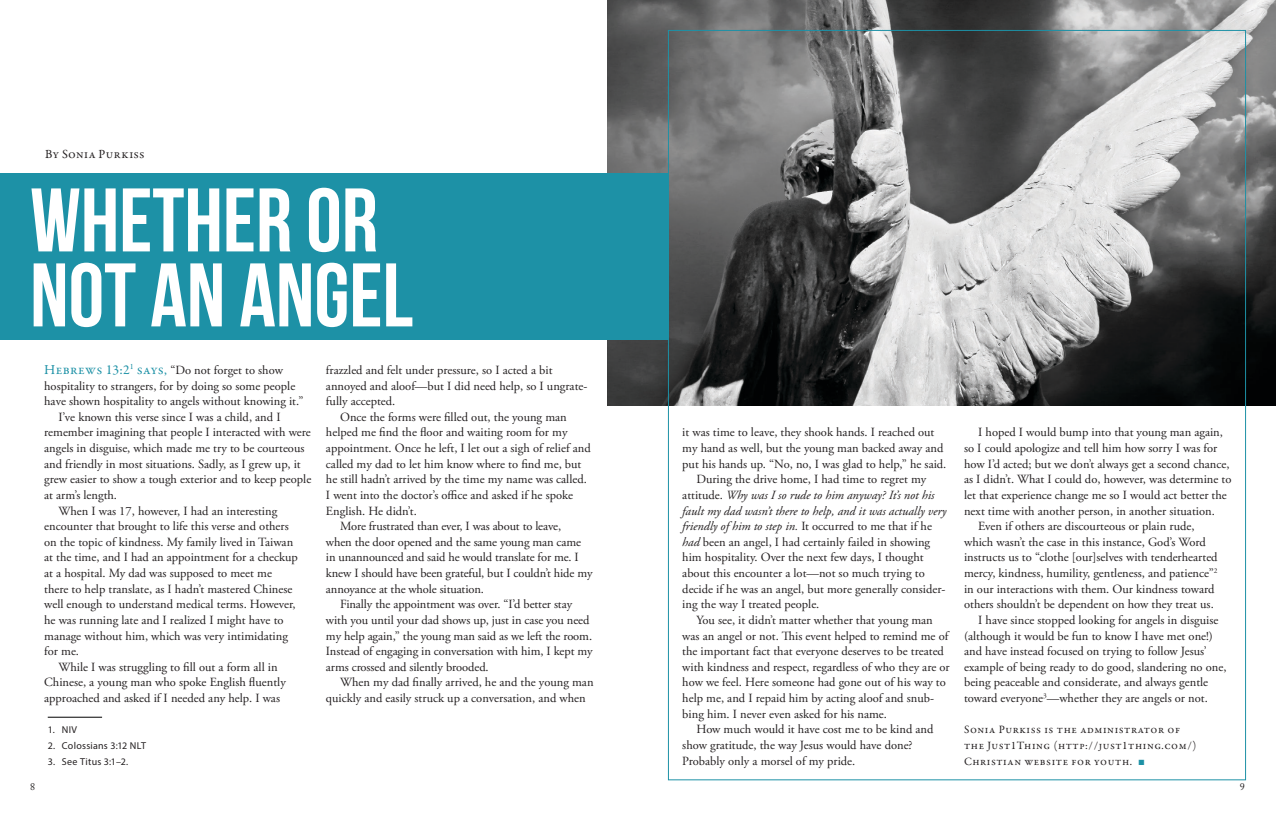
<style>
.page{position:relative;width:1276px;height:815px;background:#fff}
.page>*{position:absolute;margin:0;border:0;box-sizing:border-box;transform-origin:0 0}
.t1{font:90px/75px "Bebas Neue";color:#fff}
.t2{font:12.5px "Adobe Garamond Pro";color:#231f20}
.t3{font:italic 12.5px "Adobe Garamond Pro";color:#231f20}
.t4{font:12.5px "Garamond Premr Pro";letter-spacing:.04em;color:#231f20}
.t5{font:11.25px/15.6px "Garamond Premr Pro";letter-spacing:.05em;color:#231f20}
.t6{font:10px "Myriad Pro";letter-spacing:.025em;color:#231f20}
.t7{font:10px "Adobe Caslon Pro";color:#231f20}
.s1{font-family:"Garamond Premr Pro";font-size:13.75px;color:#1d91a6}
.s2{font-style:normal}
.s3{font-style:italic}
.s4{font-family:"Arial";color:#1d91a6}
</style>
<div class="page">
<img style="left:608px;top:0;width:668px;height:405px">
<div style="left:0;top:173px;width:668px;height:167px;background:#1d91a6"></div>
<hr style="left:48px;top:717px;width:54px;height:1px;background:#000001">
<p class="t4" style="left:45px;top:146px;width:101px">By Sonia Purkiss</p>
<h1 class="t1" style="left:30px;top:182px;width:384px">WHETHER OR<br>NOT AN ANGEL</h1>
<p class="t2" style="left:44px;top:362px;width:240px"><span class="s1">Hebrews 13:2</span><sup>1</sup> <span class="s1">says,</span> “Do not forget to show</p>
<p class="t2" style="left:44px;top:378px;width:253px">hospitality to strangers, for by doing so some people</p>
<p class="t2" style="left:44px;top:394px;width:261px">have shown hospitality to angels without knowing it.”</p>
<p class="t2" style="left:58px;top:409px;width:224px">I’ve known this verse since I was a child, and I</p>
<p class="t2" style="left:44px;top:425px;width:268px">remember imagining that people I interacted with were</p>
<p class="t2" style="left:44px;top:441px;width:262px">angels in disguise, which made me try to be courteous</p>
<p class="t2" style="left:44px;top:456px;width:258px">and friendly in most situations. Sadly, as I grew up, it</p>
<p class="t2" style="left:44px;top:472px;width:269px">grew easier to show a tough exterior and to keep people</p>
<p class="t2" style="left:44px;top:487px;width:74px">at arm’s length.</p>
<p class="t2" style="left:58px;top:503px;width:220px">When I was 17, however, I had an interesting</p>
<p class="t2" style="left:44px;top:519px;width:246px">encounter that brought to life this verse and others</p>
<p class="t2" style="left:44px;top:534px;width:250px">on the topic of kindness. My family lived in Taiwan</p>
<p class="t2" style="left:44px;top:550px;width:255px">at the time, and I had an appointment for a checkup</p>
<p class="t2" style="left:44px;top:566px;width:229px">at a hospital. My dad was supposed to meet me</p>
<p class="t2" style="left:44px;top:581px;width:250px">there to help translate, as I hadn’t mastered Chinese</p>
<p class="t2" style="left:44px;top:597px;width:253px">well enough to understand medical terms. However,</p>
<p class="t2" style="left:44px;top:612px;width:241px">he was running late and I realized I might have to</p>
<p class="t2" style="left:44px;top:628px;width:245px">manage without him, which was very intimidating</p>
<p class="t2" style="left:44px;top:644px;width:36px">for me.</p>
<p class="t2" style="left:58px;top:659px;width:221px">While I was struggling to fill out a form all in</p>
<p class="t2" style="left:44px;top:675px;width:243px">Chinese, a young man who spoke English fluently</p>
<p class="t2" style="left:44px;top:691px;width:237px">approached and asked if I needed any help. I was</p>
<p class="t6" style="left:48px;top:724px;width:31px">1. NIV</p>
<p class="t6" style="left:48px;top:739px;width:100px">2. Colossians 3:12 NLT</p>
<p class="t6" style="left:48px;top:755px;width:82px">3. See Titus 3:1–2.</p>
<p class="t2" style="left:326px;top:362px;width:228px">frazzled and felt under pressure, so I acted a bit</p>
<p class="t2" style="left:326px;top:378px;width:263px">annoyed and aloof—but I did need help, so I ungrate-</p>
<p class="t2" style="left:326px;top:394px;width:71px">fully accepted.</p>
<p class="t2" style="left:340px;top:409px;width:228px">Once the forms were filled out, the young man</p>
<p class="t2" style="left:326px;top:425px;width:243px">helped me find the floor and waiting room for my</p>
<p class="t2" style="left:326px;top:441px;width:266px">appointment. Once he left, I let out a sigh of relief and</p>
<p class="t2" style="left:326px;top:456px;width:257px">called my dad to let him know where to find me, but</p>
<p class="t2" style="left:326px;top:472px;width:262px">he still hadn’t arrived by the time my name was called.</p>
<p class="t2" style="left:326px;top:487px;width:249px">I went into the doctor’s office and asked if he spoke</p>
<p class="t2" style="left:326px;top:503px;width:92px">English. He didn’t.</p>
<p class="t2" style="left:340px;top:519px;width:222px">More frustrated than ever, I was about to leave,</p>
<p class="t2" style="left:326px;top:534px;width:256px">when the door opened and the same young man came</p>
<p class="t2" style="left:326px;top:550px;width:254px">in unannounced and said he would translate for me. I</p>
<p class="t2" style="left:326px;top:566px;width:268px">knew I should have been grateful, but I couldn’t hide my</p>
<p class="t2" style="left:326px;top:581px;width:159px">annoyance at the whole situation.</p>
<p class="t2" style="left:340px;top:597px;width:233px">Finally the appointment was over. “I’d better stay</p>
<p class="t2" style="left:326px;top:612px;width:265px">with you until your dad shows up, just in case you need</p>
<p class="t2" style="left:326px;top:628px;width:268px">my help again,” the young man said as we left the room.</p>
<p class="t2" style="left:326px;top:644px;width:268px">Instead of engaging in conversation with him, I kept my</p>
<p class="t2" style="left:326px;top:659px;width:164px">arms crossed and silently brooded.</p>
<p class="t2" style="left:340px;top:675px;width:255px">When my dad finally arrived, he and the young man</p>
<p class="t2" style="left:326px;top:691px;width:261px">quickly and easily struck up a conversation, and when</p>
<p class="t2" style="left:682px;top:425px;width:254px">it was time to leave, they shook hands. I reached out</p>
<p class="t2" style="left:682px;top:441px;width:263px">my hand as well, but the young man backed away and</p>
<p class="t2" style="left:682px;top:456px;width:266px">put his hands up. “No, no, I was glad to help,” he said.</p>
<p class="t2" style="left:696px;top:472px;width:231px">During the drive home, I had time to regret my</p>
<p class="t3" style="left:682px;top:487px;width:254px"><span class="s2">attitude.</span> Why was I so rude to him anyway? It’s not his</p>
<p class="t3" style="left:682px;top:503px;width:266px">fault my dad wasn’t there to help, and it was actually very</p>
<p class="t3" style="left:682px;top:519px;width:251px">friendly of him to step in. <span class="s2">It occurred to me that if he</span></p>
<p class="t2" style="left:682px;top:534px;width:249px"><span class="s3">had</span> been an angel, I had certainly failed in showing</p>
<p class="t2" style="left:682px;top:550px;width:243px">him hospitality. Over the next few days, I thought</p>
<p class="t2" style="left:682px;top:566px;width:244px">about this encounter a lot—not so much trying to</p>
<p class="t2" style="left:682px;top:581px;width:265px">decide if he was an angel, but more generally consider-</p>
<p class="t2" style="left:682px;top:597px;width:139px">ing the way I treated people.</p>
<p class="t2" style="left:696px;top:612px;width:238px">You see, it didn’t matter whether that young man</p>
<p class="t2" style="left:682px;top:628px;width:268px">was an angel or not. This event helped to remind me of</p>
<p class="t2" style="left:682px;top:644px;width:263px">the important fact that everyone deserves to be treated</p>
<p class="t2" style="left:682px;top:659px;width:269px">with kindness and respect, regardless of who they are or</p>
<p class="t2" style="left:682px;top:675px;width:265px">how we feel. Here someone had gone out of his way to</p>
<p class="t2" style="left:682px;top:691px;width:253px">help me, and I repaid him by acting aloof and snub-</p>
<p class="t2" style="left:682px;top:706px;width:206px">bing him. I never even asked for his name.</p>
<p class="t2" style="left:696px;top:722px;width:238px">How much would it have cost me to be kind and</p>
<p class="t2" style="left:682px;top:737px;width:232px">show gratitude, the way Jesus would have done?</p>
<p class="t2" style="left:682px;top:753px;width:175px">Probably only a morsel of my pride.</p>
<p class="t2" style="left:978px;top:425px;width:246px">I hoped I would bump into that young man again,</p>
<p class="t2" style="left:964px;top:441px;width:255px">so I could apologize and tell him how sorry I was for</p>
<p class="t2" style="left:964px;top:456px;width:267px">how I’d acted; but we don’t always get a second chance,</p>
<p class="t2" style="left:964px;top:472px;width:269px">as I didn’t. What I could do, however, was determine to</p>
<p class="t2" style="left:964px;top:487px;width:264px">let that experience change me so I would act better the</p>
<p class="t2" style="left:964px;top:503px;width:252px">next time with another person, in another situation.</p>
<p class="t2" style="left:978px;top:519px;width:218px">Even if others are discourteous or plain rude,</p>
<p class="t2" style="left:964px;top:534px;width:243px">which wasn’t the case in this instance, God’s Word</p>
<p class="t2" style="left:964px;top:550px;width:255px">instructs us to “clothe [our]selves with tenderhearted</p>
<p class="t2" style="left:964px;top:566px;width:255px">mercy, kindness, humility, gentleness, and patience”<sup>2</sup></p>
<p class="t2" style="left:964px;top:581px;width:252px">in our interactions with them. Our kindness toward</p>
<p class="t2" style="left:964px;top:597px;width:251px">others shouldn’t be dependent on how they treat us.</p>
<p class="t2" style="left:978px;top:612px;width:241px">I have since stopped looking for angels in disguise</p>
<p class="t2" style="left:964px;top:628px;width:250px">(although it would be fun to know I have met one!)</p>
<p class="t2" style="left:964px;top:644px;width:244px">and have instead focused on trying to follow Jesus’</p>
<p class="t2" style="left:964px;top:659px;width:264px">example of being ready to do good, slandering no one,</p>
<p class="t2" style="left:964px;top:675px;width:246px">being peaceable and considerate, and always gentle</p>
<p class="t2" style="left:964px;top:691px;width:245px">toward everyone<sup>3</sup>—whether they are angels or not.</p>
<p class="t5" style="left:964px;top:722px;width:234px">Sonia Purkiss is the administrator of the Just1Thing (http://just1thing.com/)<br>Christian website for youth. <span class="s4">■</span></p>
<p class="t7" style="left:30px;top:781px;width:6px">8</p>
<p class="t7" style="left:1239px;top:781px;width:6px">9</p>
</div>
